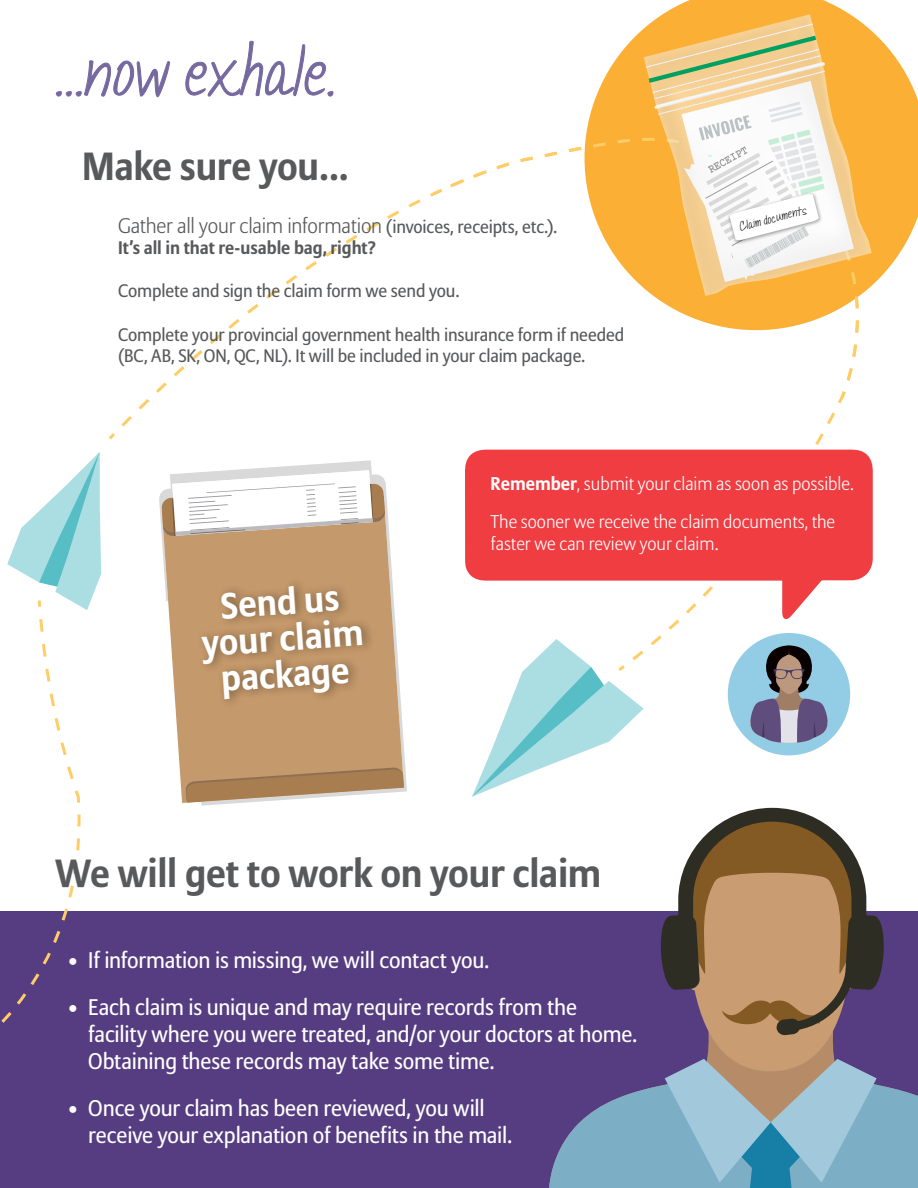
<style>
.page{position:relative;width:918px;height:1188px;background:#fff}
.page>*{position:absolute;margin:0;border:0;box-sizing:border-box;transform-origin:0 0}
.t1{font:54px "Janda Quick Note";color:#7669a0}
.t2{font:700 39px "Allianz Sans";letter-spacing:-.01em;color:#58595b}
.t3{font:700 36.3px/36.3px "Allianz Sans";color:#fff;text-align:center}
.t4{font:22.5px/27px "Allianz Sans";letter-spacing:-.005em;color:#fff}
.t5{font:300 21px "Allianz Sans";letter-spacing:-.015em;color:#58595b}
.t6{font:300 18.3px/21.9px "Allianz Sans";color:#fff}
.t7{font:18px/21.6px "Allianz Sans";letter-spacing:-.005em;color:#58595b}
.t8{font:700 18px "Allianz Sans";letter-spacing:-.005em;color:#58595b}
.t9{font:9.9px "Janda Quick Note";color:#000}
.s1{font-weight:400;font-size:18px}
.s2{font-weight:700}
</style>
<div class="page">
<div style="left:0;top:912px;width:918px;height:276px;background:#563d81"></div>
<svg style="left:0;top:790px;width:82px;height:233px"></svg>
<svg style="left:55px;top:60px;width:115px;height:38px"></svg>
<svg style="left:185px;top:40px;width:149px;height:57px"></svg>
<div style="left:728px;top:633px;width:122px;height:122px;background:#93cde5;border-radius:50%"></div>
<svg style="left:750px;top:645px;width:78px;height:100px"></svg>
<svg style="left:636px;top:0;width:282px;height:286px;fill:#fbaf34"></svg>
<svg style="left:465px;top:450px;width:408px;height:171px;fill:#ef3d42"></svg>
<svg style="left:472px;top:639px;width:172px;height:158px"></svg>
<svg style="left:159px;top:460px;width:248px;height:346px"></svg>
<svg style="left:162px;top:496px;width:242px;height:307px;background:#cca982"></svg>
<svg style="left:186px;top:768px;width:218px;height:35px;background:#bb9a77"></svg>
<svg style="left:161px;top:470px;width:224px;height:66px"></svg>
<div style="left:196px;top:577px;width:179px;height:132px;background:#000;opacity:.36"></div>
<svg style="left:7px;top:452px;width:94px;height:328px"></svg>
<svg style="left:549px;top:1074px;width:369px;height:114px;background:#7fa3bc"></svg>
<svg style="left:672px;top:1036px;width:197px;height:39px"></svg>
<svg style="left:655px;top:808px;width:235px;height:228px"></svg>
<img style="left:644px;top:14px;width:228px;height:275px">
<img style="left:646px;top:24px;width:167px;height:12px">
<svg style="left:544px;top:36px;width:324px;height:345px"></svg>
<p class="t1" style="left:54px;top:45px;width:283px">...now exhale.</p>
<p class="t2" style="left:82px;top:143px;width:269px">Make sure you...</p>
<p class="t5" style="left:118px;top:212px;width:441px">Gather all your claim information <span class="s1">(invoices, receipts, etc.).</span></p>
<p class="t8" style="left:118px;top:237px;width:260px">It’s all in that re-usable bag, right?</p>
<p class="t7" style="left:118px;top:280px;width:343px">Complete and sign the claim form we send you.</p>
<p class="t7" style="left:118px;top:323px;width:508px">Complete your provincial government health insurance form if needed (BC, AB, SK, ON, QC, NL). It will be included in your claim package.</p>
<p class="t9" style="left:738px;top:222px;width:70px;rotate:-15deg">Claim documents</p>
<p class="t3" style="left:198px;top:589px;width:163px;rotate:-4deg">Send us your claim package</p>
<p class="t6" style="left:490px;top:472px;width:365px"><span class="s2">Remember</span>, submit your claim as soon as possible.</p>
<p class="t6" style="left:490px;top:510px;width:346px">The sooner we receive the claim documents, the faster we can review your claim.</p>
<p class="t2" style="left:55px;top:850px;width:547px">We will get to work on your claim</p>
<p class="t4" style="left:67px;top:946px;width:424px">• If information is missing, we will contact you.</p>
<p class="t4" style="left:88px;top:993px;width:551px;text-indent:-21px">• Each claim is unique and may require records from the facility where you were treated, and/or your doctors at home.<br>Obtaining these records may take some time.</p>
<p class="t4" style="left:88px;top:1095px;width:426px;text-indent:-21px">• Once your claim has been reviewed, you will receive your explanation of benefits in the mail.</p>
</div>
